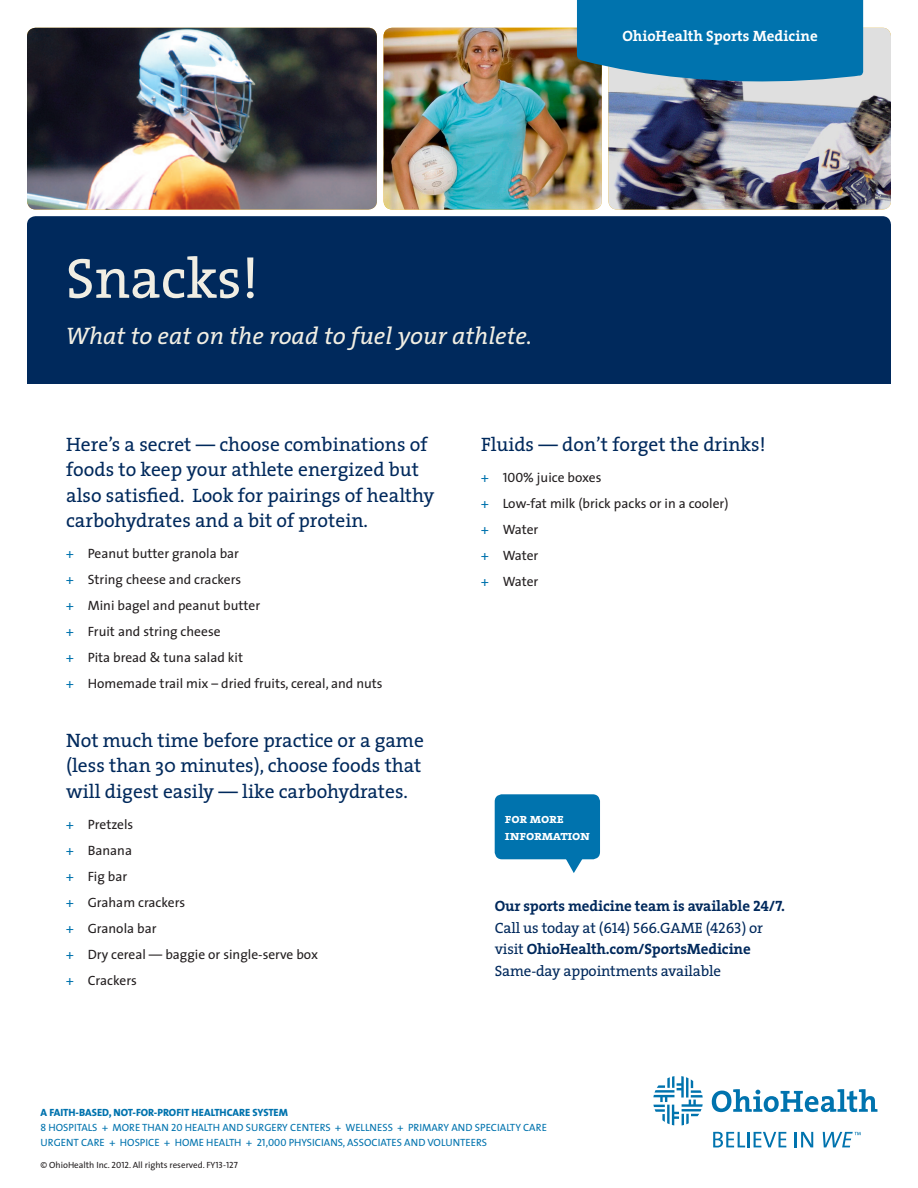
<style>
.page{position:relative;width:918px;height:1188px;background:#fff}
.page>*{position:absolute;margin:0;border:0;box-sizing:border-box;transform-origin:0 0}
.t1{font:57px "The Serif";color:#f1eee3}
.t2{font:italic 24px "The Serif";color:#f1eee3}
.t3{font:19.5px/25.5px "The Serif";color:#00295c}
.t4{font:15px/21.8px "The Serif";letter-spacing:-.01em;color:#00295c}
.t5{font:700 15px "The Serif";letter-spacing:-.01em;color:#00295c}
.t6{font:15px "The Serif Caps";letter-spacing:-.01em;color:#00295c}
.t7{font:700 15px "The Serif";color:#fff}
.t8{font:13.5px/26px "The Sans";color:#231f20}
.t9{font:13.5px/16.5px "The Serif Bold Caps";letter-spacing:-.02em;color:#fff}
.t10{font:10.5px "The Sans";color:#0073ae}
.t11{font:800 10.5px "The Sans";letter-spacing:-.005em;color:#0073ae}
.t12{font:9px "The Sans";color:#231f20}
.s1{font-style:italic;color:#0073ae}
.s2{font-family:"The Serif Bold Caps";font-weight:400}
.s3{font-family:"The Serif"}
.s4{font-weight:700}
</style>
<div class="page">
<img style="left:27px;top:28px;width:350px;height:182px">
<img style="left:384px;top:28px;width:218px;height:182px">
<img style="left:608px;top:28px;width:283px;height:182px">
<div style="left:27px;top:216px;width:864px;height:168px;background:#00295c"></div>
<svg style="left:577px;top:0;width:286px;height:96px;background:#257fae"></svg>
<div style="left:495px;top:794px;width:105px;height:65px;background:#0073ae;border-radius:7px"></div>
<svg style="left:565px;top:859px;width:18px;height:14px"></svg>
<svg style="left:713px;top:1132px;width:73px;height:16px"></svg>
<svg style="left:795px;top:1132px;width:18px;height:15px"></svg>
<svg style="left:653px;top:1076px;width:50px;height:49px"></svg>
<svg style="left:712px;top:1089px;width:166px;height:23px"></svg>
<svg style="left:823px;top:1132px;width:38px;height:15px"></svg>
<h1 class="t1" style="left:66px;top:231px;width:195px">Snacks!</h1>
<h2 class="t2" style="left:66px;top:316px;width:468px">What to eat on the road to fuel your athlete.</h2>
<p class="t7" style="left:622px;top:23px;width:197px">OhioHealth Sports Medicine</p>
<h3 class="t3" style="left:66px;top:431px;width:370px">Here’s a secret — choose combinations of foods to keep your athlete energized but also satisfied. Look for pairings of healthy carbohydrates and a bit of protein.</h3>
<p class="t8" style="left:66px;top:540px;width:318px"><span class="s1">+</span> Peanut butter granola bar<br><span class="s1">+</span> String cheese and crackers<br><span class="s1">+</span> Mini bagel and peanut butter<br><span class="s1">+</span> Fruit and string cheese<br><span class="s1">+</span> Pita bread &amp; tuna salad kit<br><span class="s1">+</span> Homemade trail mix – dried fruits, cereal, and nuts</p>
<h3 class="t3" style="left:66px;top:727px;width:359px">Not much time before practice or a game (less than 30 minutes), choose foods that will digest easily — like carbohydrates.</h3>
<p class="t8" style="left:66px;top:811px;width:253px"><span class="s1">+</span> Pretzels<br><span class="s1">+</span> Banana<br><span class="s1">+</span> Fig bar<br><span class="s1">+</span> Graham crackers<br><span class="s1">+</span> Granola bar<br><span class="s1">+</span> Dry cereal — baggie or single-serve box <span class="s1">+</span> Crackers</p>
<h3 class="t3" style="left:481px;top:431px;width:286px">Fluids — don’t forget the drinks!</h3>
<p class="t8" style="left:481px;top:464px;width:249px"><span class="s1">+</span> 100% juice boxes<br><span class="s1">+</span> Low-fat milk (brick packs or in a cooler) <span class="s1">+</span> Water<br><span class="s1">+</span> Water<br><span class="s1">+</span> Water</p>
<p class="t9" style="left:505px;top:810px;width:87px">for more information</p>
<p class="t5" style="left:495px;top:893px;width:292px">Our sports medicine team is available <span class="s2">24/7.</span></p>
<p class="t6" style="left:495px;top:915px;width:270px"><span class="s3">Call us today at</span> (614) 566.GAME (4263) <span class="s3">or</span></p>
<p class="t4" style="left:495px;top:938px;width:258px">visit <span class="s4">OhioHealth.com/SportsMedicine<br></span>Same-day appointments available</p>
<p class="t11" style="left:40px;top:1104px;width:249px">A FAITH-BASED, NOT-FOR-PROFIT HEALTHCARE SYSTEM</p>
<p class="t10" style="left:40px;top:1119px;width:22px">8Hospi</p>
<p class="t10" style="left:77px;top:1119px;width:10px">tals</p>
<p class="t10" style="left:102px;top:1119px;width:395px">+ More than 20 Healthand Surgery Centers + Wellness + Primaryand Special</p>
<p class="t10" style="left:510px;top:1119px;width:39px">ty Care</p>
<p class="t10" style="left:41px;top:1134px;width:93px">U rgent Care + Hospic</p>
<p class="t10" style="left:154px;top:1134px;width:146px">e + Home Health + 21,000 Physicia</p>
<p class="t10" style="left:330px;top:1134px;width:30px">ns, Associa</p>
<p class="t10" style="left:386px;top:1134px;width:101px">tesand Volunteers</p>
<p class="t12" style="left:40px;top:1157px;width:199px">© OhioHealth Inc. 2012. All rights reserved. FY13-127</p>
</div>
